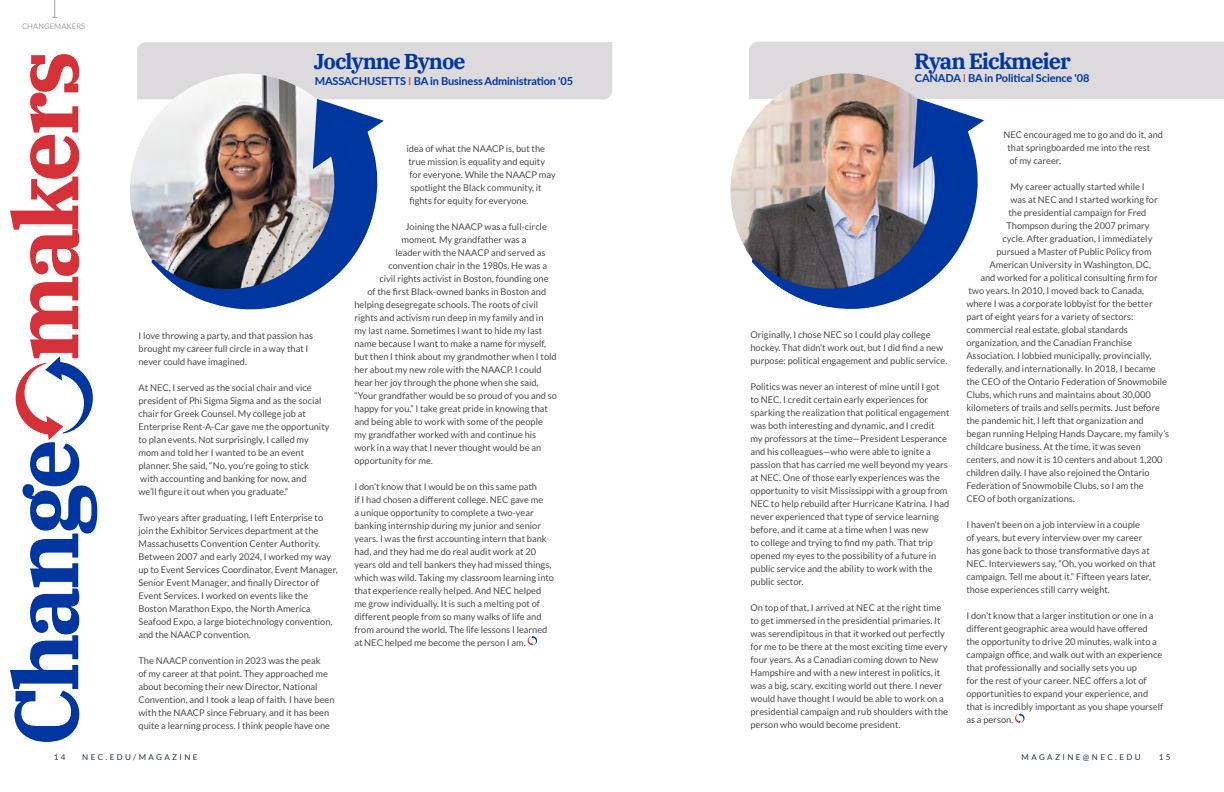
<style>
.page{position:relative;width:1224px;height:792px;background:#fff}
.page>*{position:absolute;margin:0;border:0;box-sizing:border-box;transform-origin:0 0}
.t1{font:700 89.8px "IBM Plex Serif";letter-spacing:-.05em;color:#0036a0}
.t2{font:700 21.8px "IBM Plex Serif";letter-spacing:-.05em;color:#0036a0}
.t3{font:700 21.4px "IBM Plex Serif";letter-spacing:-.05em;color:#0036a0}
.t4{font:700 11px "Lato";letter-spacing:-.01em;color:#0036a0}
.t5{font:9.2px/13px "Lato";color:#4b4c4d}
.t6{font:8px "Lato";letter-spacing:.3em;color:#203141}
.t7{font:7.7px "Lato";color:#a5a5a9}
.s1{color:#d43238}
.s2{font-weight:400;color:#d43238}
</style>
<div class="page">
<svg style="left:528px;top:636px;width:9px;height:10px"></svg>
<svg style="left:53px;top:0;width:4px;height:18px"></svg>
<svg style="left:16px;top:356px;width:77px;height:84px"></svg>
<img style="left:130px;top:99px;width:21px;height:160px">
<img style="left:151px;top:99px;width:233px;height:211px">
<svg style="left:137px;top:42px;width:475px;height:57px"></svg>
<div style="left:749px;top:42px;width:475px;height:57px;background:#dcdadc"></div>
<svg style="left:1015px;top:713px;width:10px;height:10px"></svg>
<img style="left:730px;top:73px;width:224px;height:184px">
<img style="left:751px;top:98px;width:233px;height:211px">
<p class="t7" style="left:22px;top:22px;width:65px">CHANGEMAKERS</p>
<p class="t1" style="left:-25px;top:747px;width:698px;rotate:-90deg">Change <span class="s1">makers</span></p>
<p class="t3" style="left:314px;top:44px;width:153px">Joclynne Bynoe</p>
<p class="t4" style="left:315px;top:73px;width:260px">MASSACHUSETTS <span class="s2">I</span> BA in Business Administration '05</p>
<p class="t5" style="left:407px;top:142px;width:151px">idea of what the NAACP is, but the true mission is equality and equity for everyone. While the NAACP may spotlight the Black community, it fights for equity for everyone.</p>
<p class="t5" style="left:406px;top:220px;width:143px">Joining the NAACP was a full-circle</p>
<p class="t5" style="left:402px;top:233px;width:126px">moment. My grandfather was a</p>
<p class="t5" style="left:396px;top:246px;width:152px">leader with the NAACP and served as</p>
<p class="t5" style="left:388px;top:259px;width:160px">convention chair in the 1980s. He was a</p>
<p class="t5" style="left:379px;top:272px;width:171px">civil rights activist in Boston, founding one</p>
<p class="t5" style="left:368px;top:285px;width:180px">of the first Black-owned banks in Boston and</p>
<p class="t5" style="left:354px;top:298px;width:185px">helping desegregate schools. The roots of civil</p>
<p class="t5" style="left:354px;top:311px;width:191px">rights and activism run deep in my family and in</p>
<p class="t5" style="left:354px;top:324px;width:189px">my last name. Sometimes I want to hide my last</p>
<p class="t5" style="left:354px;top:337px;width:193px">name because I want to make a name for myself,</p>
<p class="t5" style="left:354px;top:350px;width:204px">but then I think about my grandmother when I told</p>
<p class="t5" style="left:354px;top:363px;width:189px">her about my new role with the NAACP. I could</p>
<p class="t5" style="left:354px;top:376px;width:186px">hear her joy through the phone when she said,</p>
<p class="t5" style="left:354px;top:389px;width:204px">“Your grandfather would be so proud of you and so</p>
<p class="t5" style="left:354px;top:402px;width:195px">happy for you.” I take great pride in knowing that</p>
<p class="t5" style="left:354px;top:415px;width:190px">and being able to work with some of the people</p>
<p class="t5" style="left:354px;top:428px;width:183px">my grandfather worked with and continue his</p>
<p class="t5" style="left:354px;top:441px;width:188px">work in a way that I never thought would be an</p>
<p class="t5" style="left:354px;top:454px;width:80px">opportunity for me.</p>
<p class="t5" style="left:354px;top:480px;width:201px">I don’t know that I would be on this same path<br>if I had chosen a different college. NEC gave me<br>a unique opportunity to complete a two-year banking internship during my junior and senior years. I was the first accounting intern that bank had, and they had me do real audit work at 20 years old and tell bankers they had missed things, which was wild. Taking my classroom learning into that experience really helped. And NEC helped me grow individually. It is such a melting pot of different people from so many walks of life and from around the world. The life lessons I learned at NEC helped me become the person I am.</p>
<p class="t5" style="left:138px;top:329px;width:176px">I love throwing a party, and that passion has brought my career full circle in a way that I never could have imagined.</p>
<p class="t5" style="left:138px;top:381px;width:193px">At NEC, I served as the social chair and vice president of Phi Sigma Sigma and as the social chair for Greek Counsel. My college job at Enterprise Rent-A-Car gave me the opportunity to plan events. Not surprisingly, I called my mom and told her I wanted to be an event planner. She said, “No, you’re going to stick<br>with accounting and banking for now, and<br>we’ll figure it out when you graduate.”</p>
<p class="t5" style="left:138px;top:511px;width:201px">Two years after graduating, I left Enterprise to join the Exhibitor Services department at the Massachusetts Convention Center Authority.<br>Between 2007 and early 2024, I worked my way up to Event Services Coordinator, Event Manager, Senior Event Manager, and finally Director of Event Services. I worked on events like the Boston Marathon Expo, the North America Seafood Expo, a large biotechnology convention, and the NAACP convention.</p>
<p class="t5" style="left:138px;top:654px;width:198px">The NAACP convention in 2023 was the peak<br>of my career at that point. They approached me about becoming their new Director, National Convention, and I took a leap of faith. I have been with the NAACP since February, and it has been quite a learning process. I think people have one</p>
<p class="t6" style="left:54px;top:753px;width:13px">1 4</p>
<p class="t6" style="left:82px;top:753px;width:117px">NEC.EDU/MAGAZINE</p>
<p class="t2" style="left:914px;top:44px;width:158px">Ryan Eickmeier</p>
<p class="t4" style="left:915px;top:70px;width:176px">CANADA <span class="s2">I</span> BA in Political Science '08</p>
<p class="t5" style="left:750px;top:329px;width:198px">Originally, I chose NEC so I could play college hockey. That didn’t work out, but I did find a new purpose: political engagement and public service.</p>
<p class="t5" style="left:750px;top:381px;width:200px">Politics was never an interest of mine until I got to NEC. I credit certain early experiences for sparking the realization that political engagement was both interesting and dynamic, and I credit<br>my professors at the time—President Lesperance and his colleagues—who were able to ignite a passion that has carried me well beyond my years at NEC. One of those early experiences was the opportunity to visit Mississippi with a group from NEC to help rebuild after Hurricane Katrina. I had never experienced that type of service learning before, and it came at a time when I was new<br>to college and trying to find my path. That trip opened my eyes to the possibility of a future in public service and the ability to work with the public sector.</p>
<p class="t5" style="left:750px;top:601px;width:199px">On top of that, I arrived at NEC at the right time to get immersed in the presidential primaries. It was serendipitous in that it worked out perfectly for me to be there at the most exciting time every four years. As a Canadian coming down to New Hampshire and with a new interest in politics, it was a big, scary, exciting world out there. I never would have thought I would be able to work on a presidential campaign and rub shoulders with the person who would become president.</p>
<p class="t5" style="left:1007px;top:128px;width:157px;text-indent:-4px">NEC encouraged me to go and do it, and that springboarded me into the rest<br>of my career.</p>
<p class="t5" style="left:1010px;top:180px;width:136px">My career actually started while I</p>
<p class="t5" style="left:1010px;top:193px;width:149px">was at NEC and I started working for</p>
<p class="t5" style="left:1008px;top:206px;width:140px">the presidential campaign for Fred</p>
<p class="t5" style="left:1006px;top:219px;width:145px">Thompson during the 2007 primary</p>
<p class="t5" style="left:1002px;top:232px;width:151px">cycle. After graduation, I immediately</p>
<p class="t5" style="left:996px;top:245px;width:157px">pursued a Master of Public Policy from</p>
<p class="t5" style="left:989px;top:258px;width:163px">American University in Washington, DC,</p>
<p class="t5" style="left:980px;top:271px;width:179px">and worked for a political consulting firm for</p>
<p class="t5" style="left:968px;top:284px;width:177px">two years. In 2010, I moved back to Canada,</p>
<p class="t5" style="left:966px;top:297px;width:188px">where I was a corporate lobbyist for the better</p>
<p class="t5" style="left:966px;top:310px;width:169px">part of eight years for a variety of sectors:</p>
<p class="t5" style="left:966px;top:323px;width:163px">commercial real estate, global standards</p>
<p class="t5" style="left:966px;top:336px;width:167px">organization, and the Canadian Franchise</p>
<p class="t5" style="left:966px;top:349px;width:186px">Association. I lobbied municipally, provincially,</p>
<p class="t5" style="left:966px;top:362px;width:191px">federally, and internationally. In 2018, I became</p>
<p class="t5" style="left:966px;top:375px;width:202px">the CEO of the Ontario Federation of Snowmobile</p>
<p class="t5" style="left:966px;top:388px;width:186px">Clubs, which runs and maintains about 30,000</p>
<p class="t5" style="left:966px;top:401px;width:195px">kilometers of trails and sells permits. Just before</p>
<p class="t5" style="left:966px;top:414px;width:179px">the pandemic hit, I left that organization and</p>
<p class="t5" style="left:966px;top:427px;width:204px">began running Helping Hands Daycare, my family’s</p>
<p class="t5" style="left:966px;top:440px;width:176px">childcare business. At the time, it was seven</p>
<p class="t5" style="left:966px;top:453px;width:198px">centers, and now it is 10 centers and about 1,200</p>
<p class="t5" style="left:966px;top:466px;width:185px">children daily. I have also rejoined the Ontario</p>
<p class="t5" style="left:966px;top:479px;width:179px">Federation of Snowmobile Clubs, so I am the</p>
<p class="t5" style="left:966px;top:492px;width:110px">CEO of both organizations.</p>
<p class="t5" style="left:966px;top:518px;width:191px">I haven’t been on a job interview in a couple<br>of years, but every interview over my career has gone back to those transformative days at NEC. Interviewers say, “Oh, you worked on that campaign. Tell me about it.” Fifteen years later, those experiences still carry weight.</p>
<p class="t5" style="left:966px;top:609px;width:198px">I don’t know that a larger institution or one in a different geographic area would have offered the opportunity to drive 20 minutes, walk into a campaign office, and walk out with an experience that professionally and socially sets you up<br>for the rest of your career. NEC offers a lot of opportunities to expand your experience, and that is incredibly important as you shape yourself as a person.</p>
<p class="t6" style="left:1022px;top:752px;width:121px">MAGAZINE@NEC.EDU</p>
<p class="t6" style="left:1159px;top:752px;width:13px">1 5</p>
</div>
